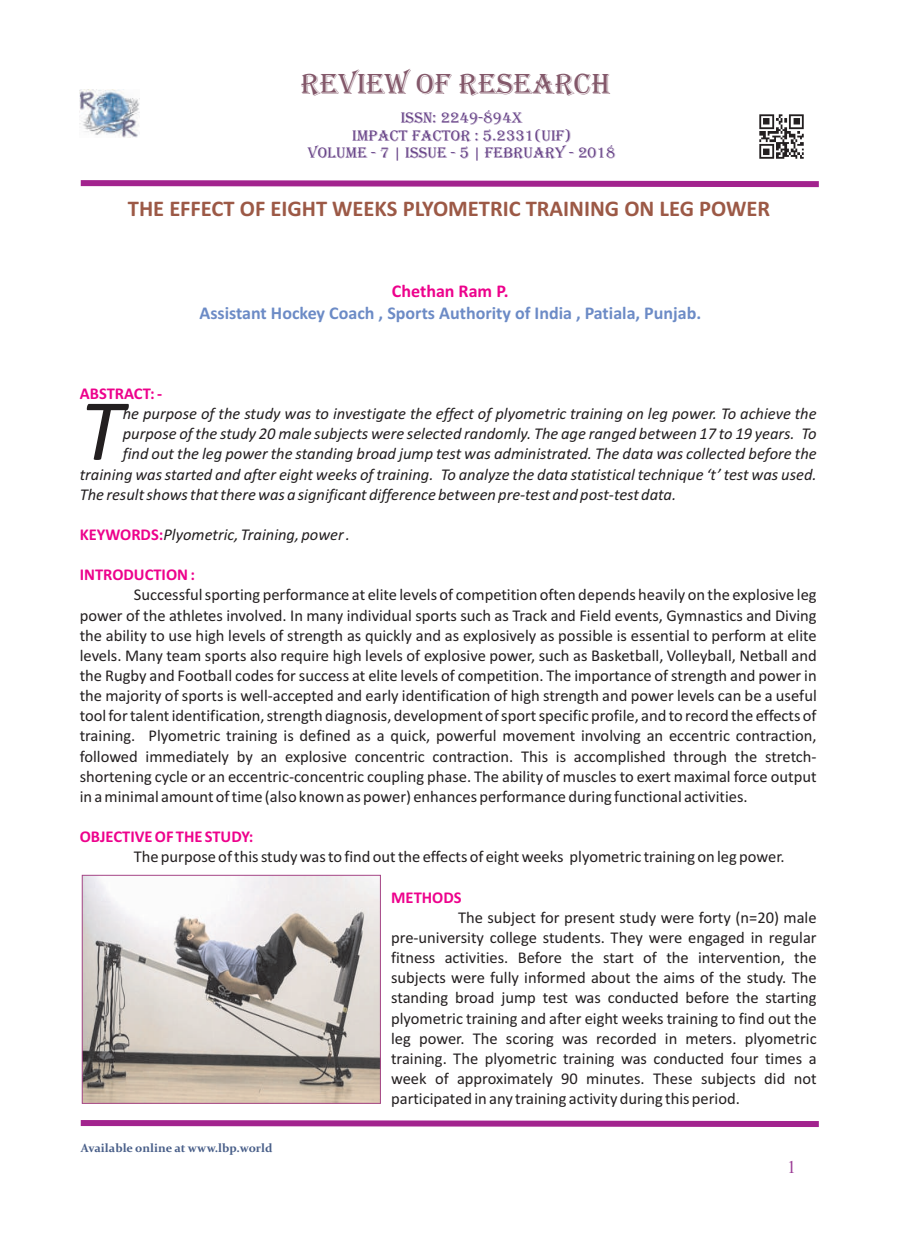
<style>
.page{position:relative;width:898px;height:1242px;background:#fff}
.page>*{position:absolute;margin:0;border:0;box-sizing:border-box;transform-origin:0 0}
.t1{font:italic 88.2px "Calibri";color:#231f20}
.t2{font:30px "Algerian";color:#83586a}
.t3{font:700 22.5px "Calibri";color:#9c5946}
.t4{font:700 18px "Calibri";color:#6c8bc6}
.t5{font:700 18px "Calibri";color:#ed028c}
.t6{font:18px "Times New Roman";color:#9c3d96}
.t7{font:16.5px/20.1px "Calibri";color:#231f20;text-align:justify}
.t8{font:italic 16.5px "Calibri";color:#231f20}
.t9{font:700 16.5px "Calibri";color:#ed028c}
.t10{font:15.75px/17.5px "Algerian";color:#674287;text-align:center}
.t11{font:700 12px "Constantia";color:#485e88}
.s1{font-weight:700;font-style:normal;color:#ed028c}
</style>
<div class="page">
<svg style="left:80px;top:1120px;width:739px;height:7px;background:#af429e"></svg>
<svg style="left:80px;top:180px;width:739px;height:8px;background:#b959aa"></svg>
<img style="left:759px;top:114px;width:45px;height:45px">
<img style="left:84px;top:877px;width:294px;height:224px">
<div style="left:82px;top:875px;width:298px;height:228px;border:1px solid #a54586"></div>
<img style="left:79px;top:89px;width:61px;height:49px">
<h2 class="t2" style="left:300px;top:68px;width:311px">REVIEW OF RESEARCH</h2>
<p class="t10" style="left:308px;top:109px;width:309px">ISSN: 2249-894X<br>IMPACT FACTOR : 5.2331(UIF)<br>VOLUME - 7 | ISSUE - 5 | FEBRUARY - 2018</p>
<h3 class="t3" style="left:128px;top:199px;width:643px">THE EFFECT OF EIGHT WEEKS PLYOMETRIC TRAINING ON LEG POWER</h3>
<p class="t9" style="left:80px;top:386px;width:84px">ABSTRACT: -</p>
<p class="t5" style="left:392px;top:283px;width:118px">Chethan Ram P.</p>
<p class="t4" style="left:199px;top:305px;width:503px">Assistant Hockey Coach , Sports Authority of India , Patiala, Punjab.</p>
<h1 class="t1" style="left:80px;top:393px;width:44px">T</h1>
<p class="t8" style="left:123px;top:407px;width:695px">he purpose of the study was to investigate the effect of plyometric training on leg power. To achieve the</p>
<p class="t8" style="left:123px;top:427px;width:695px">purpose of the study 20 male subjects were selected randomly. The age ranged between 17 to 19 years. To</p>
<p class="t8" style="left:123px;top:447px;width:695px">find out the leg power the standing broad jump test was administrated. The data was collected before the</p>
<p class="t8" style="left:80px;top:467px;width:738px">training was started and after eight weeks of training. To analyze the data statistical technique ‘t’ test was used.</p>
<p class="t8" style="left:80px;top:487px;width:597px">The result shows that there was a significant difference between pre-test and post-test data.</p>
<p class="t8" style="left:80px;top:527px;width:272px"><span class="s1">KEYWORDS:</span>Plyometric, Training, power .</p>
<p class="t9" style="left:80px;top:568px;width:117px">INTRODUCTION :</p>
<p class="t7" style="left:80px;top:586px;width:738px;text-indent:54px">Successful sporting performance at elite levels of competition often depends heavily on the explosive leg power of the athletes involved. In many individual sports such as Track and Field events, Gymnastics and Diving the ability to use high levels of strength as quickly and as explosively as possible is essential to perform at elite levels. Many team sports also require high levels of explosive power, such as Basketball, Volleyball, Netball and the Rugby and Football codes for success at elite levels of competition. The importance of strength and power in the majority of sports is well-accepted and early identification of high strength and power levels can be a useful tool for talent identification, strength diagnosis, development of sport specific profile, and to record the effects of training. Plyometric training is defined as a quick, powerful movement involving an eccentric contraction, followed immediately by an explosive concentric contraction. This is accomplished through the stretch&shy;shortening cycle or an eccentric-concentric coupling phase. The ability of muscles to exert maximal force output in a minimal amount of time (also known as power) enhances performance during functional activities.</p>
<p class="t9" style="left:80px;top:830px;width:175px">OBJECTIVE OF THE STUDY:</p>
<p class="t7" style="left:134px;top:848px;width:652px">The purpose of this study was to find out the effects of eight weeks plyometric training on leg power.</p>
<p class="t9" style="left:391px;top:890px;width:72px">METHODS</p>
<p class="t11" style="left:81px;top:1143px;width:193px">Available online at www.lbp.world</p>
<p class="t7" style="left:391px;top:908px;width:427px;text-indent:67px">The subject for present study were forty (n=20) male pre-university college students. They were engaged in regular fitness activities. Before the start of the intervention, the subjects were fully informed about the aims of the study. The standing broad jump test was conducted before the starting plyometric training and after eight weeks training to find out the leg power. The scoring was recorded in meters. plyometric training. The plyometric training was conducted four times a week of approximately 90 minutes. These subjects did not participated in any training activity during this period.</p>
<p class="t6" style="left:786px;top:1160px;width:10px">1</p>
</div>
